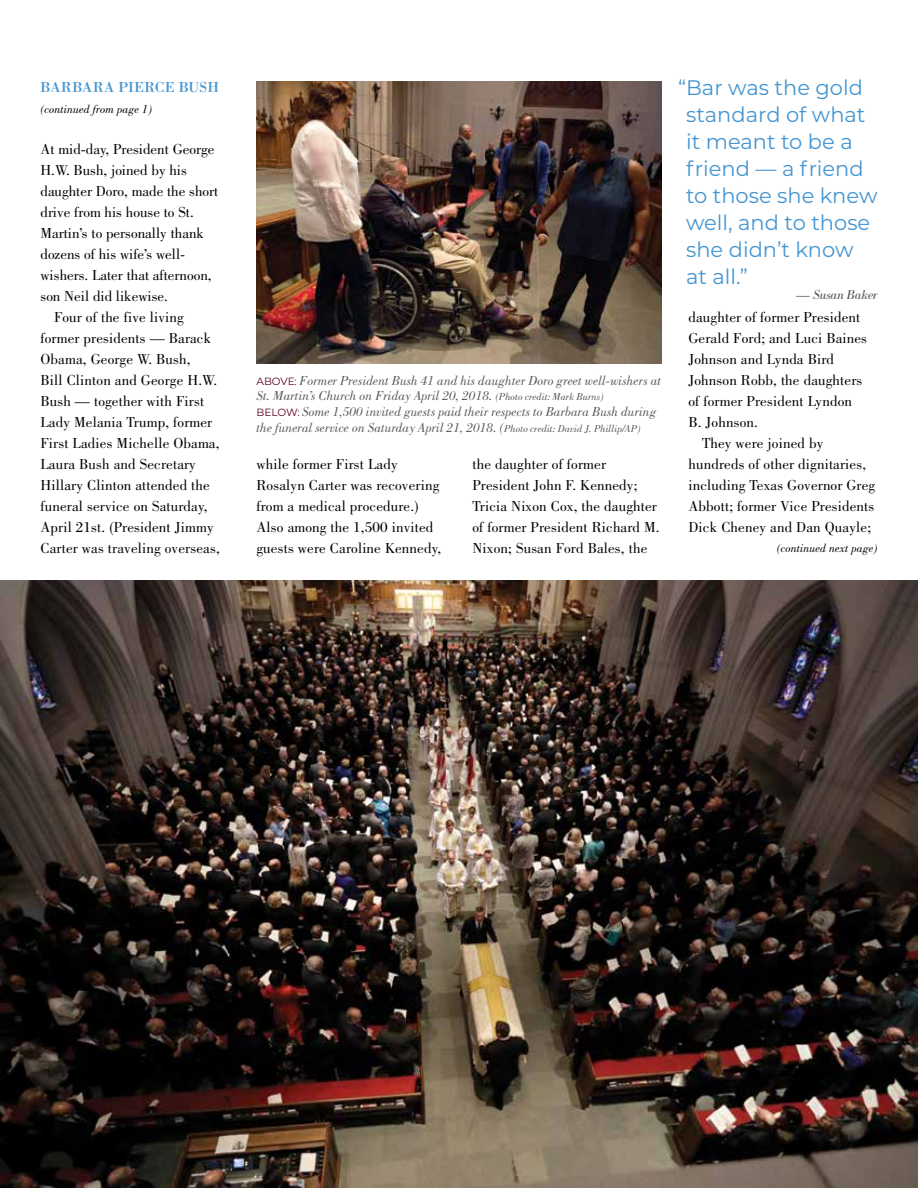
<style>
.page{position:relative;width:918px;height:1188px;background:#fff}
.page>*{position:absolute;margin:0;border:0;box-sizing:border-box;transform-origin:0 0}
.t1{font:21px/27px "Montserrat";color:#4495d1}
.t2{font:15px/21px "Bodoni";letter-spacing:.01em;color:#000}
.t3{font:15px "Bodoni";color:#4495d1}
.t4{font:italic 13.5px/15.8px "Bodoni";color:#58595b}
.t5{font:13.5px "Bodoni Itlic";color:#58595b}
.t6{font:italic 12px "Bodoni";color:#000}
.s1{font-family:"Montserrat";font-style:normal;font-size:10.5px;color:#5d0025}
.s2{font-size:10.5px}
.s3{font-family:"Bodoni";font-style:italic}
</style>
<div class="page">
<img style="left:256px;top:81px;width:406px;height:282px">
<img style="left:0;top:580px;width:918px;height:608px">
<p class="t3" style="left:40px;top:78px;width:180px">BARBARA PIERCE BUSH</p>
<p class="t6" style="left:40px;top:103px;width:113px">(continued from page 1)</p>
<p class="t2" style="left:40px;top:139px;width:175px">At mid-day, President George</p>
<p class="t2" style="left:40px;top:160px;width:148px">H.W. Bush, joined by his</p>
<p class="t2" style="left:40px;top:181px;width:179px">daughter Doro, made the short</p>
<p class="t2" style="left:40px;top:202px;width:155px">drive from his house to St.</p>
<p class="t2" style="left:40px;top:223px;width:165px">Martin’s to personally thank</p>
<p class="t2" style="left:40px;top:244px;width:146px">dozens of his wife’s well-</p>
<p class="t2" style="left:40px;top:265px;width:173px">wishers. Later that afternoon,</p>
<p class="t2" style="left:40px;top:286px;width:129px">son Neil did likewise.</p>
<p class="t2" style="left:54px;top:307px;width:131px">Four of the five living</p>
<p class="t2" style="left:40px;top:328px;width:172px">former presidents — Barack</p>
<p class="t2" style="left:40px;top:349px;width:152px">Obama, George W. Bush,</p>
<p class="t2" style="left:40px;top:370px;width:178px">Bill Clinton and George H.W.</p>
<p class="t2" style="left:40px;top:391px;width:165px">Bush — together with First</p>
<p class="t2" style="left:40px;top:412px;width:173px">Lady Melania Trump, former</p>
<p class="t2" style="left:40px;top:433px;width:181px">First Ladies Michelle Obama,</p>
<p class="t2" style="left:40px;top:454px;width:157px">Laura Bush and Secretary</p>
<p class="t2" style="left:40px;top:475px;width:171px">Hillary Clinton attended the</p>
<p class="t2" style="left:40px;top:496px;width:169px">funeral service on Saturday,</p>
<p class="t2" style="left:40px;top:517px;width:175px">April 21st. (President Jimmy</p>
<p class="t2" style="left:40px;top:538px;width:181px">Carter was traveling overseas,</p>
<p class="t4" style="left:256px;top:373px;width:406px"><span class="s1">ABOVE:</span> Former President Bush 41 and his daughter Doro greet well-wishers at St. Martin’s Church on Friday April 20, 2018. <span class="s2">(Photo credit: Mark Burns)<br></span><span class="s1">BELOW:</span> Some 1,500 invited guests paid their respects to Barbara Bush during the funeral service on Saturday April 21, 2018. (<span class="s2">Photo credit: David J. Phillip/AP)</span></p>
<p class="t2" style="left:256px;top:454px;width:186px">while former First Lady<br>Rosalyn Carter was recovering from a medical procedure.)<br>Also among the 1,500 invited guests were Caroline Kennedy,</p>
<p class="t2" style="left:472px;top:454px;width:189px">the daughter of former<br>President John F. Kennedy;<br>Tricia Nixon Cox, the daughter of former President Richard M.<br>Nixon; Susan Ford Bales, the</p>
<h1 class="t1" style="left:686px;top:74px;width:193px;text-indent:-8px">“Bar was the gold standard of what it meant to be a friend — a friend to those she knew well, and to those she didn’t know at all.”</h1>
<p class="t5" style="left:796px;top:286px;width:83px"><span class="s3">—</span> Susan Baker</p>
<p class="t2" style="left:688px;top:307px;width:173px">daughter of former President</p>
<p class="t2" style="left:688px;top:328px;width:180px">Gerald Ford; and Luci Baines</p>
<p class="t2" style="left:688px;top:349px;width:147px">Johnson and Lynda Bird</p>
<p class="t2" style="left:688px;top:370px;width:175px">Johnson Robb, the daughters</p>
<p class="t2" style="left:688px;top:391px;width:165px">of former President Lyndon</p>
<p class="t2" style="left:688px;top:412px;width:71px">B. Johnson.</p>
<p class="t2" style="left:702px;top:433px;width:123px">They were joined by</p>
<p class="t2" style="left:688px;top:454px;width:179px">hundreds of other dignitaries,</p>
<p class="t2" style="left:688px;top:475px;width:188px">including Texas Governor Greg</p>
<p class="t2" style="left:688px;top:496px;width:187px">Abbott; former Vice Presidents</p>
<p class="t2" style="left:688px;top:517px;width:184px">Dick Cheney and Dan Quayle;</p>
<p class="t6" style="left:777px;top:542px;width:102px">(continued next page)</p>
</div>
